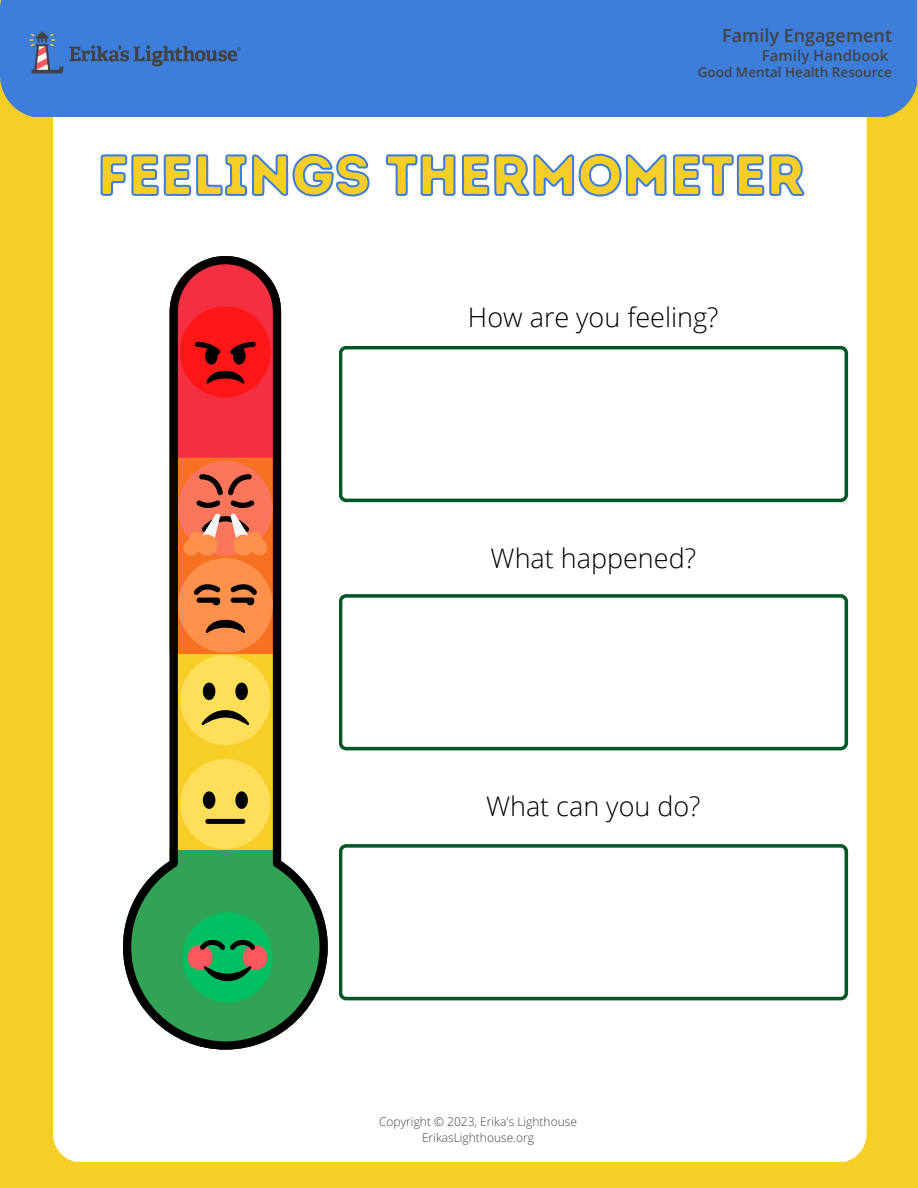
<style>
.page{position:relative;width:918px;height:1188px;background:#f7ce26}
.page>*{position:absolute;margin:0;border:0;box-sizing:border-box;transform-origin:0 0}
.t1{font:56.4px "Intro Rust Base";color:#f7ce26}
.t2{font:300 27px "Open Sans";color:#000}
.t3{font:600 18px "Open Sans";color:#434345}
.t4{font:600 15px "Open Sans";color:#434345}
.t5{font:600 13.5px "Open Sans";color:#434345}
.t6{font:300 12px/15.8px "Open Sans";color:#434345;text-align:center}
</style>
<div class="page">
<div style="left:53px;top:52px;width:814px;height:1110px;background:#fff;border-radius:29px"></div>
<svg style="left:169px;top:256px;width:113px;height:794px;background:#976c25"></svg>
<svg style="left:170px;top:260px;width:111px;height:198px;background:#c62831"></svg>
<div style="left:180px;top:655px;width:90px;height:90px;background:#ffde59;border-radius:50%"></div>
<svg style="left:203px;top:683px;width:12px;height:17px"></svg>
<svg style="left:235px;top:683px;width:13px;height:17px"></svg>
<svg style="left:202px;top:710px;width:47px;height:15px"></svg>
<div style="left:178px;top:558px;width:95px;height:95px;background:#ff914d;border-radius:50%"></div>
<svg style="left:194px;top:584px;width:63px;height:49px"></svg>
<svg style="left:123px;top:848px;width:205px;height:198px"></svg>
<div style="left:180px;top:759px;width:90px;height:90px;background:#ffde59;border-radius:50%"></div>
<svg style="left:203px;top:791px;width:12px;height:18px"></svg>
<svg style="left:235px;top:791px;width:13px;height:18px"></svg>
<div style="left:205px;top:819px;width:40px;height:5px;background:#000;border-radius:2px"></div>
<div style="left:178px;top:461px;width:95px;height:95px;background:#f9765d;border-radius:50%"></div>
<svg style="left:183px;top:474px;width:84px;height:82px"></svg>
<svg style="left:100px;top:153px;width:705px;height:44px"></svg>
<div style="left:0;top:0;width:917px;height:117px;background:#3d7edb"></div>
<img style="left:17px;top:21px;width:234px;height:62px">
<svg style="left:339px;top:346px;width:509px;height:156px"></svg>
<svg style="left:339px;top:594px;width:509px;height:156px"></svg>
<svg style="left:339px;top:844px;width:509px;height:156px"></svg>
<h3 class="t3" style="left:722px;top:23px;width:171px">Family Engagement</h3>
<p class="t4" style="left:762px;top:45px;width:128px">Family Handbook</p>
<p class="t5" style="left:698px;top:62px;width:196px">Good Mental Health Resource</p>
<h1 class="t1" style="left:97px;top:141px;width:709px">FEELINGS THERMOMETER</h1>
<h2 class="t2" style="left:468px;top:299px;width:252px">How are you feeling?</h2>
<h2 class="t2" style="left:491px;top:539px;width:207px">What happened?</h2>
<h2 class="t2" style="left:486px;top:788px;width:216px">What can you do?</h2>
<p class="t6" style="left:379px;top:1114px;width:199px">Copyright © 2023, Erika's Lighthouse<br>ErikasLighthouse.org</p>
</div>
